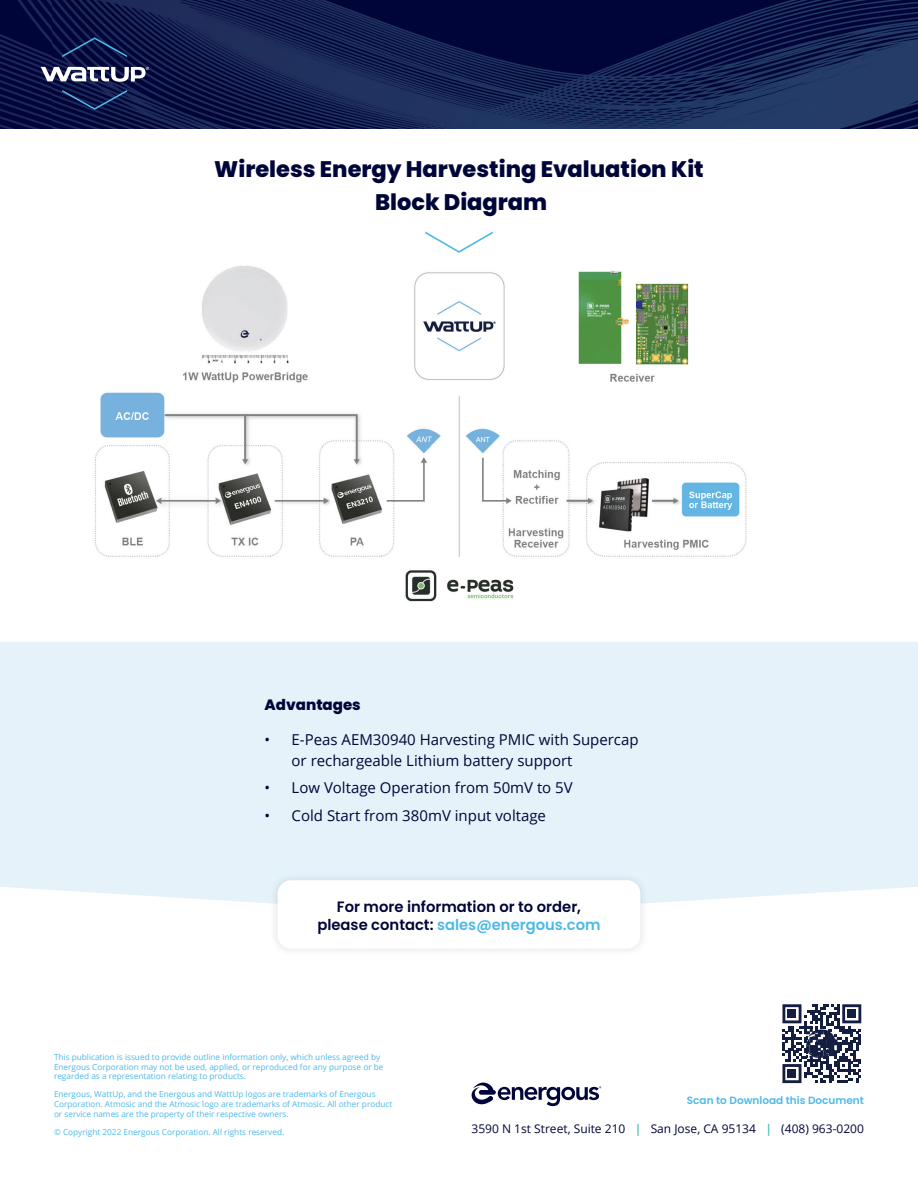
<style>
.page{position:relative;width:918px;height:1188px;background:#fff}
.page>*{position:absolute;margin:0;border:0;box-sizing:border-box;transform-origin:0 0}
.t1{font:800 22.5px/33px "Poppins";color:#000539;text-align:center}
.t2{font:15px/21px "Open Sans";color:#000539}
.t3{font:600 15px/18px "Poppins";color:#000539;text-align:center}
.t4{font:800 15px "Poppins";color:#000539}
.t5{font:12px "Open Sans";color:#000539}
.t6{font:600 10.5px "Poppins";color:#4eb9e9}
.t7{font:8.25px/9.8px "Open Sans";color:#4eb9e9}
.s1{color:#4eb9e9}
.s2{font-weight:600;color:#38bda7}
</style>
<div class="page">
<img style="left:0;top:0;width:918px;height:128px">
<svg style="left:41px;top:67px;width:108px;height:15px"></svg>
<svg style="left:62px;top:37px;width:65px;height:20px"></svg>
<svg style="left:62px;top:90px;width:65px;height:20px"></svg>
<svg style="left:471px;top:1082px;width:130px;height:25px"></svg>
<div style="left:0;top:642px;width:918px;height:261px;background:#e5f2fa"></div>
<img style="left:95px;top:265px;width:652px;height:337px">
<svg style="left:425px;top:231px;width:68px;height:22px"></svg>
<svg style="left:782px;top:1004px;width:79px;height:79px"></svg>
<img style="left:270px;top:873px;width:378px;height:42px">
<div style="left:278px;top:880px;width:362px;height:69px;background:#fff;border-radius:14px"></div>
<h1 class="t1" style="left:214px;top:153px;width:491px">Wireless Energy Harvesting Evaluation Kit<br>Block Diagram</h1>
<h2 class="t4" style="left:265px;top:696px;width:98px">Advantages</h2>
<h2 class="t2" style="left:292px;top:728px;width:349px;text-indent:-27px">• E-Peas AEM30940 Harvesting PMIC with Supercap or rechargeable Lithium battery support</h2>
<h2 class="t2" style="left:265px;top:777px;width:310px">• Low Voltage Operation from 50mV to 5V</h2>
<h2 class="t2" style="left:265px;top:805px;width:283px">• Cold Start from 380mV input voltage</h2>
<h2 class="t3" style="left:317px;top:898px;width:285px">For more information or to order, please contact: <span class="s1">sales@energous.com</span></h2>
<p class="t7" style="left:54px;top:1052px;width:331px">This publication is issued to provide outline information only, which unless agreed by<br>Energous Corporation may not be used, applied, or reproduced for any purpose or be regarded as a representation relating to products.</p>
<p class="t7" style="left:54px;top:1089px;width:340px">Energous, WattUp, and the Energous and WattUp logos are trademarks of Energous<br>Corporation. Atmosic and the Atmosic logo are trademarks of Atmosic. All other product or service names are the property of their respective owners.</p>
<p class="t7" style="left:54px;top:1127px;width:232px">© Copyright 2022 Energous Corporation. All rights reserved.</p>
<p class="t6" style="left:687px;top:1094px;width:179px">Scan to Download this Document</p>
<h3 class="t5" style="left:472px;top:1121px;width:394px">3590 N 1st Street, Suite 210 <span class="s2">|</span> San Jose, CA 95134 <span class="s2">|</span> (408) 963-0200</h3>
</div>
